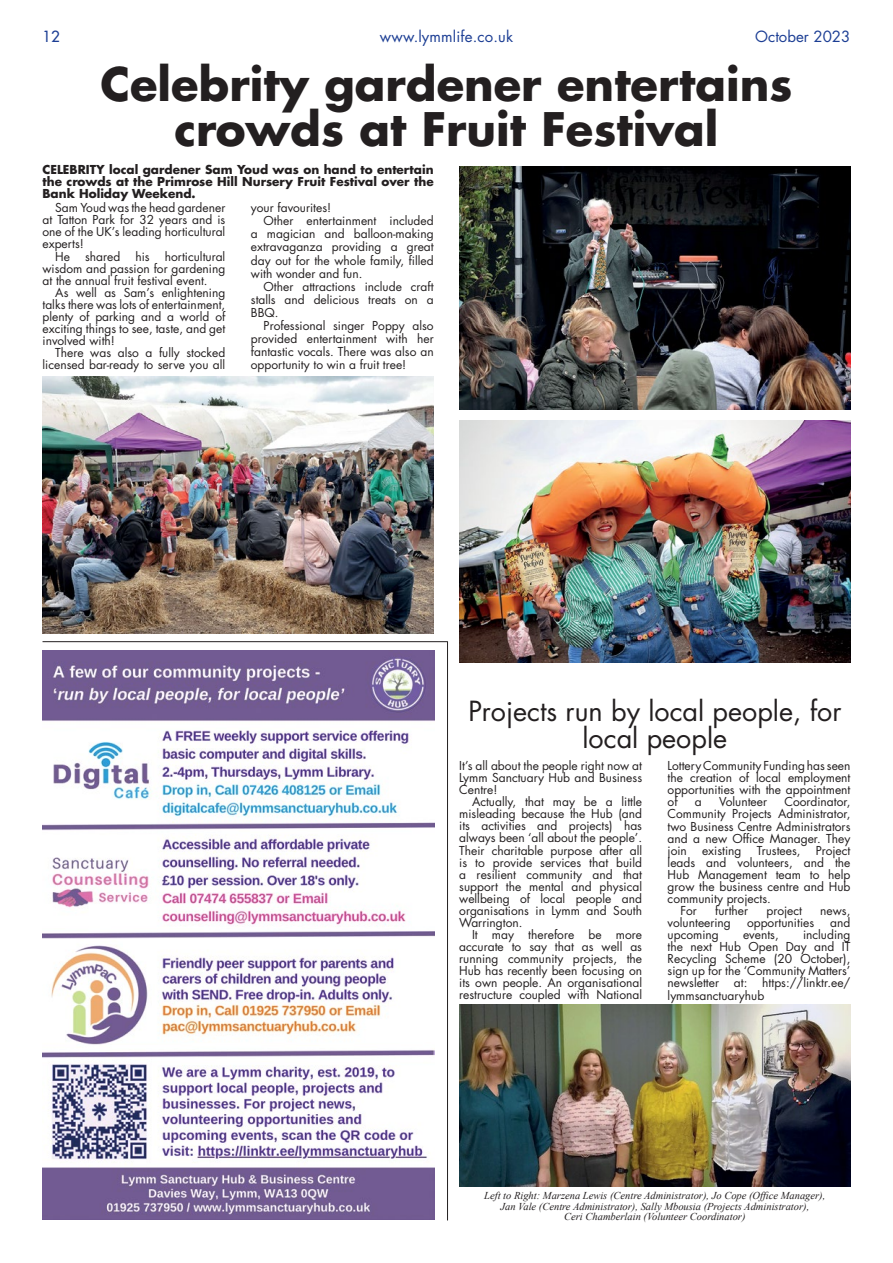
<style>
.page{position:relative;width:893px;height:1263px;background:#fff}
.page>*{position:absolute;margin:0;border:0;box-sizing:border-box;transform-origin:0 0}
.t1{font:700 45px/45px "Futura Std";color:#231f20;text-align:center}
.t2{font:27px/27px "Futura Std";color:#231f20;text-align:center}
.t3{font:15px "Futura Std";letter-spacing:.01em;color:#1c3e94}
.t4{font:500 15px "Futura Std";color:#1c3e94}
.t5{font:12px/12px "Futura Std";color:#231f20;text-align:justify}
.t6{font:700 12px/12px "Futura Std";color:#231f20;text-align:justify}
.t7{font:italic 10.5px/10.5px "Times New Roman";color:#231f20;text-align:center}
</style>
<div class="page">
<hr style="left:43px;top:641px;width:405px;height:1px;background:#231f20">
<hr style="left:447px;top:641px;width:1px;height:579px;background:#231f20">
<img style="left:43px;top:651px;width:391px;height:569px">
<img style="left:459px;top:1004px;width:391px;height:183px">
<img style="left:459px;top:167px;width:391px;height:242px">
<img style="left:43px;top:376px;width:391px;height:258px">
<img style="left:459px;top:420px;width:391px;height:243px">
<p class="t4" style="left:43px;top:27px;width:19px">12</p>
<p class="t3" style="left:380px;top:27px;width:135px">www.lymmlife.co.uk</p>
<p class="t3" style="left:755px;top:27px;width:97px">October 2023</p>
<h1 class="t1" style="left:100px;top:61px;width:693px">Celebrity gardener entertains crowds at Fruit Festival</h1>
<p class="t6" style="left:43px;top:163px;width:393px">CELEBRITY local gardener Sam Youd was on hand to entertain the crowds at the Primrose Hill Nursery Fruit Festival over the Bank Holiday Weekend.</p>
<p class="t5" style="left:55px;top:202px;width:172px">Sam Youd was the head gardener</p>
<p class="t5" style="left:43px;top:214px;width:184px">at Tatton Park for 32 years and is</p>
<p class="t5" style="left:43px;top:226px;width:184px">one of the UK’s leading horticultural</p>
<p class="t5" style="left:43px;top:238px;width:43px">experts!</p>
<p class="t5" style="left:55px;top:250px;width:16px">He</p>
<p class="t5" style="left:85px;top:250px;width:37px">shared</p>
<p class="t5" style="left:135px;top:250px;width:16px">his</p>
<p class="t5" style="left:251px;top:202px;width:82px">your favourites!</p>
<p class="t5" style="left:264px;top:215px;width:172px">Other entertainment included</p>
<p class="t5" style="left:251px;top:228px;width:184px">a magician and balloon-making</p>
<p class="t5" style="left:251px;top:241px;width:184px">extravaganza providing a great</p>
<p class="t5" style="left:251px;top:254px;width:184px">day out for the whole family, filled</p>
<p class="t5" style="left:251px;top:267px;width:113px">with wonder and fun.</p>
<p class="t5" style="left:264px;top:280px;width:172px">Other attractions include craft</p>
<p class="t5" style="left:251px;top:293px;width:184px">stalls and delicious treats on a</p>
<p class="t5" style="left:251px;top:307px;width:29px">BBQ.</p>
<p class="t5" style="left:264px;top:320px;width:172px">Professional singer Poppy also</p>
<p class="t5" style="left:251px;top:333px;width:184px">provided entertainment with her</p>
<p class="t5" style="left:251px;top:346px;width:184px">fantastic vocals. There was also an</p>
<p class="t5" style="left:251px;top:359px;width:157px">opportunity to win a fruit tree!</p>
<p class="t5" style="left:43px;top:250px;width:184px;text-indent:122px">horticultural wisdom and passion for gardening at the annual fruit festival event.</p>
<p class="t5" style="left:43px;top:286px;width:184px;text-indent:13px">As well as Sam’s enlightening talks there was lots of entertainment, plenty of parking and a world of exciting things to see, taste, and get involved with!</p>
<p class="t5" style="left:43px;top:347px;width:184px;text-align:right">There was also a fully stocked licensed bar-ready to serve you all</p>
<h2 class="t2" style="left:468px;top:698px;width:375px">Projects run by local people, for local people</h2>
<p class="t5" style="left:459px;top:760px;width:184px">It’s all about the people right now at Lymm Sanctuary Hub and Business Centre!</p>
<p class="t5" style="left:459px;top:796px;width:184px;text-indent:13px">Actually, that may be a little misleading because the Hub (and its activities and projects) has always been ‘all about the people’.<br>Their charitable purpose after all is to provide services that build a resilient community and that support the mental and physical wellbeing of local people and organisations in Lymm and South Warrington.</p>
<p class="t5" style="left:459px;top:929px;width:184px;text-indent:13px">It may therefore be more accurate to say that as well as running community projects, the Hub has recently been focusing on its own people. An organisational restructure coupled with National</p>
<p class="t5" style="left:668px;top:760px;width:184px">Lottery Community Funding has seen the creation of local employment opportunities with the appointment of</p>
<p class="t5" style="left:668px;top:796px;width:184px;text-indent:117px">Coordinator, Community Projects Administrator, two Business Centre Administrators and a new Office Manager. They join</p>
<p class="t5" style="left:695px;top:796px;width:8px">a</p>
<p class="t5" style="left:719px;top:796px;width:49px">Volunteer</p>
<p class="t5" style="left:702px;top:844px;width:41px">existing</p>
<p class="t5" style="left:757px;top:844px;width:45px">Trustees,</p>
<p class="t5" style="left:816px;top:844px;width:36px">Project</p>
<p class="t5" style="left:668px;top:856px;width:184px">leads and volunteers, and the</p>
<p class="t5" style="left:668px;top:868px;width:184px">Hub Management team to help</p>
<p class="t5" style="left:668px;top:880px;width:184px">grow the business centre and Hub</p>
<p class="t5" style="left:668px;top:893px;width:105px">community projects.</p>
<p class="t5" style="left:680px;top:905px;width:18px">For</p>
<p class="t5" style="left:715px;top:905px;width:35px">further</p>
<p class="t5" style="left:766px;top:905px;width:37px">project</p>
<p class="t5" style="left:820px;top:905px;width:32px">news,</p>
<p class="t5" style="left:668px;top:917px;width:65px">volunteering</p>
<p class="t5" style="left:747px;top:917px;width:69px">opportunities</p>
<p class="t5" style="left:830px;top:917px;width:22px">and</p>
<p class="t5" style="left:668px;top:929px;width:53px">upcoming</p>
<p class="t5" style="left:743px;top:929px;width:37px">events,</p>
<p class="t5" style="left:668px;top:929px;width:184px;text-indent:135px">including the next Hub Open Day and IT Recycling Scheme (20 October), sign up for the ‘Community Matters’ newsletter at: https://linktr.ee/ lymmsanctuaryhub</p>
<p class="t7" style="left:484px;top:1190px;width:343px">Left to Right: Marzena Lewis (Centre Administrator), Jo Cope (Office Manager),<br>Jan Vale (Centre Administrator), Sally Mbousia (Projects Administrator),<br>Ceri Chamberlain (Volunteer Coordinator)</p>
</div>
